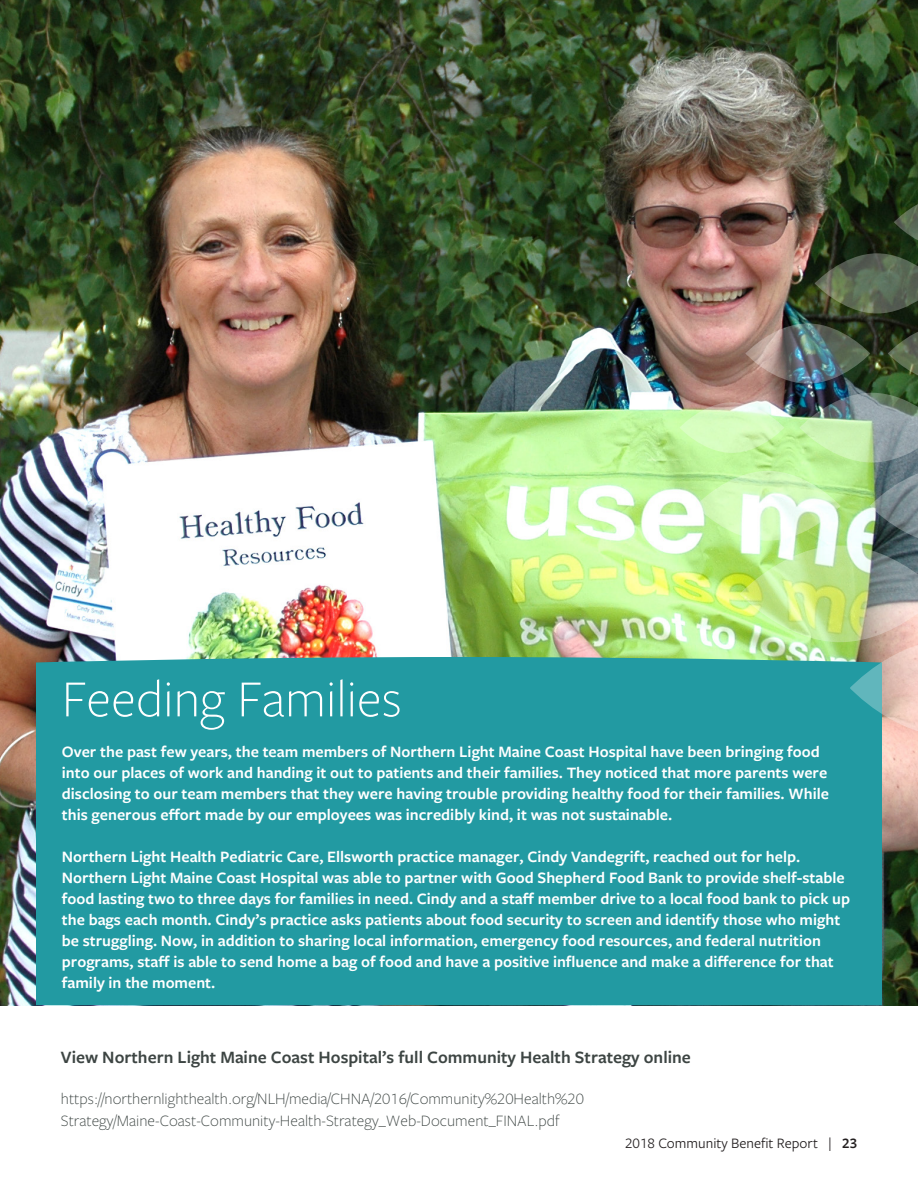
<style>
.page{position:relative;width:918px;height:1188px;background:#fff}
.page>*{position:absolute;margin:0;border:0;box-sizing:border-box;transform-origin:0 0}
._50_60_headline_-_li{font:300 54px "Freight Sans Pro";color:#fff}
.t1{font:600 18px "Freight Sans Pro";color:#3d4543}
.t2{font:600 16.5px/21px "Freight Sans Pro";color:#fff}
.t3{font:300 16.5px/22.5px "Freight Sans Pro";color:#3d4543}
.t4{font:15px "Freight Sans Pro";color:#231f20}
.s1{font-weight:600}
</style>
<div class="page">
<img style="left:0;top:0;width:918px;height:1005px">
<div style="left:36px;top:657px;width:846px;height:348px;background:#229aa2"></div>
<img style="left:679px;top:195px;width:239px;height:541px">
<p class="_50_60_headline_-_li" style="left:62px;top:663px;width:341px">Feeding Families</p>
<p class="t2" style="left:62px;top:740px;width:769px">Over the past few years, the team members of Northern Light Maine Coast Hospital have been bringing food into our places of work and handing it out to patients and their families. They noticed that more parents were disclosing to our team members that they were having trouble providing healthy food for their families. While this generous effort made by our employees was incredibly kind, it was not sustainable.</p>
<p class="t2" style="left:62px;top:845px;width:790px">Northern Light Health Pediatric Care, Ellsworth practice manager, Cindy Vandegrift, reached out for help.<br>Northern Light Maine Coast Hospital was able to partner with Good Shepherd Food Bank to provide shelf-stable food lasting two to three days for families in need. Cindy and a staff member drive to a local food bank to pick up the bags each month. Cindy’s practice asks patients about food security to screen and identify those who might be struggling. Now, in addition to sharing local information, emergency food resources, and federal nutrition programs, staff is able to send home a bag of food and have a positive influence and make a difference for that family in the moment.</p>
<p class="t1" style="left:61px;top:1045px;width:631px">View Northern Light Maine Coast Hospital’s full Community Health Strategy online</p>
<p class="t3" style="left:61px;top:1086px;width:525px">https://northernlighthealth.org/NLH/media/CHNA/2016/Community%20Health%20<br>Strategy/Maine-Coast-Community-Health-Strategy_Web-Document_FINAL.pdf</p>
<p class="t4" style="left:625px;top:1133px;width:234px">2018 Community Benefit Report | <span class="s1">23</span></p>
</div>
